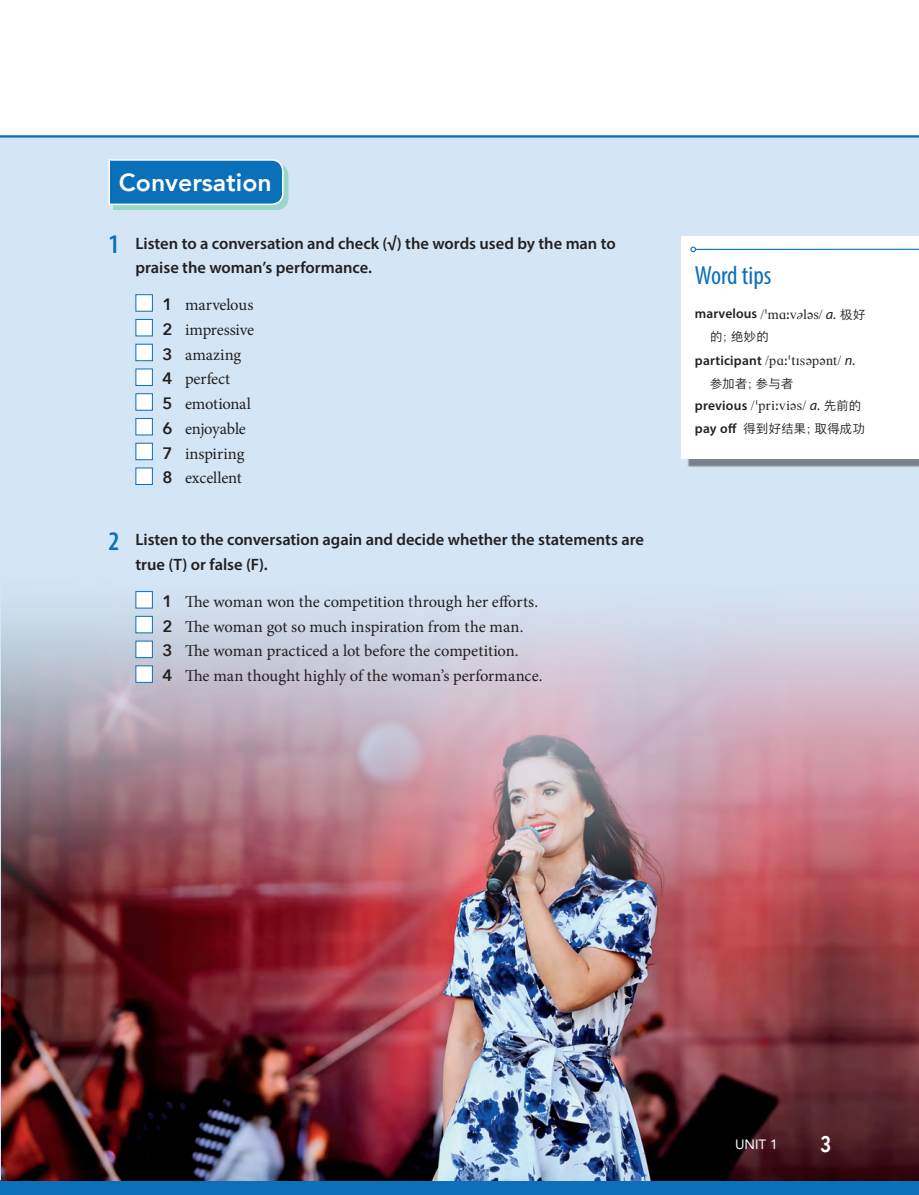
<style>
.page{position:relative;width:919px;height:1195px;background:#fff}
.page>*{position:absolute;margin:0;border:0;box-sizing:border-box;transform-origin:0 0}
.t1{font:condensed 26.25px "Myriad Pro";color:#0970b9}
.t2{font:800 24.75px "Avenir";color:#fff}
.t3{font:600 22.5px "Avenir Next Condensed";color:#fff}
.t4{font:16.5px/24.8px "Minion Pro";letter-spacing:-.005em;color:#231f20}
.t5{font:600 16.5px/24.8px "Myriad Pro";color:#231f20}
.t6{font:13.5px "Fltrp Phonetic IPAPSMT";letter-spacing:.03em;color:#231f20}
.t7{font:13.5px "Avenir";color:#fff}
.t8{font:12.75px "FZYOUHS 506 L GB1 0";letter-spacing:-.015em;color:#231f20}
.s1{font-stretch:condensed;font-size:27px;color:#0970b9}
.s2{font-weight:700}
.s3{font-family:"Avenir Next";font-weight:600}
.s4{font-family:"Myriad Pro";font-weight:600}
.s5{font-family:"Myriad Pro";font-style:italic;font-size:14.25px}
.s6{font-family:"FZYOUHS 506 L GB1 0";font-size:12.75px}
.s7{font-family:"Myriad Pro";font-weight:600;font-size:13.5px}
</style>
<div class="page">
<div style="left:0;top:135px;width:918px;height:1060px;background:#d4e6f6"></div>
<hr style="left:0;top:135px;width:918px;height:3px;background:#0970b9">
<div style="left:0;top:1180px;width:918px;height:15px;background:#0970b9"></div>
<img style="left:2px;top:608px;width:916px;height:572px">
<div style="left:113px;top:164px;width:175px;height:46px;background:#9bd6cb"></div>
<svg style="left:108px;top:159px;width:176px;height:46px;background:#1e7cbf"></svg>
<div style="left:687px;top:242px;width:231px;height:225px;background:#231f20;opacity:.5"></div>
<div style="left:680px;top:236px;width:238px;height:222px;background:#fff"></div>
<hr style="left:695px;top:249px;width:223px;height:1px;background:#0970b9">
<svg style="left:690px;top:247px;width:6px;height:5px"></svg>
<div style="left:135px;top:294px;width:18px;height:18px;background:#fff;border:1px solid #0970b9"></div>
<div style="left:135px;top:319px;width:18px;height:17px;background:#fff;border:1px solid #0970b9"></div>
<div style="left:135px;top:344px;width:18px;height:17px;background:#fff;border:1px solid #0970b9"></div>
<div style="left:135px;top:369px;width:18px;height:17px;background:#fff;border:1px solid #0970b9"></div>
<div style="left:135px;top:393px;width:18px;height:18px;background:#fff;border:1px solid #0970b9"></div>
<div style="left:135px;top:418px;width:18px;height:17px;background:#fff;border:1px solid #0970b9"></div>
<div style="left:135px;top:443px;width:18px;height:17px;background:#fff;border:1px solid #0970b9"></div>
<div style="left:135px;top:468px;width:18px;height:17px;background:#fff;border:1px solid #0970b9"></div>
<div style="left:135px;top:591px;width:18px;height:17px;background:#fff;border:1px solid #0970b9"></div>
<div style="left:135px;top:616px;width:18px;height:17px;background:#fff;border:1px solid #0970b9"></div>
<div style="left:135px;top:641px;width:18px;height:17px;background:#fff;border:1px solid #0970b9"></div>
<div style="left:135px;top:665px;width:18px;height:18px;background:#fff;border:1px solid #0970b9"></div>
<h2 class="t2" style="left:119px;top:163px;width:154px">Conversation</h2>
<p class="t5" style="left:135px;top:230px;width:481px;text-indent:-27px"><span class="s1">1</span> Listen to a conversation and check (<span class="s2">√</span>) the words used by the man to praise the woman’s performance.</p>
<p class="t4" style="left:162px;top:292px;width:93px"><span class="s3">1</span> marvelous<br><span class="s3">2</span> impressive<br><span class="s3">3</span> amazing<br><span class="s3">4</span> perfect<br><span class="s3">5</span> emotional<br><span class="s3">6</span> enjoyable<br><span class="s3">7</span> inspiring<br><span class="s3">8</span> excellent</p>
<p class="t5" style="left:135px;top:527px;width:510px;text-indent:-27px"><span class="s1">2</span> Listen to the conversation again and decide whether the statements are true (T) or false (F).</p>
<p class="t4" style="left:162px;top:589px;width:381px"><span class="s3">1</span> The woman won the competition through her efforts.<br><span class="s3">2</span> The woman got so much inspiration from the man.<br><span class="s3">3</span> The woman practiced a lot before the competition.<br><span class="s3">4</span> The man thought highly of the woman’s performance.</p>
<h1 class="t1" style="left:694px;top:260px;width:78px">Word tips</h1>
<p class="t6" style="left:694px;top:305px;width:172px"><span class="s4">marvelous</span> /9mA:vFl@s/ <span class="s5">a.</span> <span class="s6">极好</span></p>
<p class="t8" style="left:709px;top:330px;width:60px">的；绝妙的</p>
<p class="t6" style="left:694px;top:352px;width:162px"><span class="s4">participant</span> /pA:9tIs@p@nt/ <span class="s5">n.</span></p>
<p class="t8" style="left:709px;top:376px;width:85px">参加者；参与者</p>
<p class="t6" style="left:694px;top:397px;width:168px"><span class="s4">previous</span> /9pri:vi@s/ <span class="s5">a.</span> <span class="s6">先前的</span></p>
<p class="t8" style="left:694px;top:422px;width:172px"><span class="s7">pay off</span> 得到好结果；取得成功</p>
<p class="t7" style="left:735px;top:1134px;width:44px">UNIT 1</p>
<h3 class="t3" style="left:820px;top:1125px;width:13px">3</h3>
</div>
